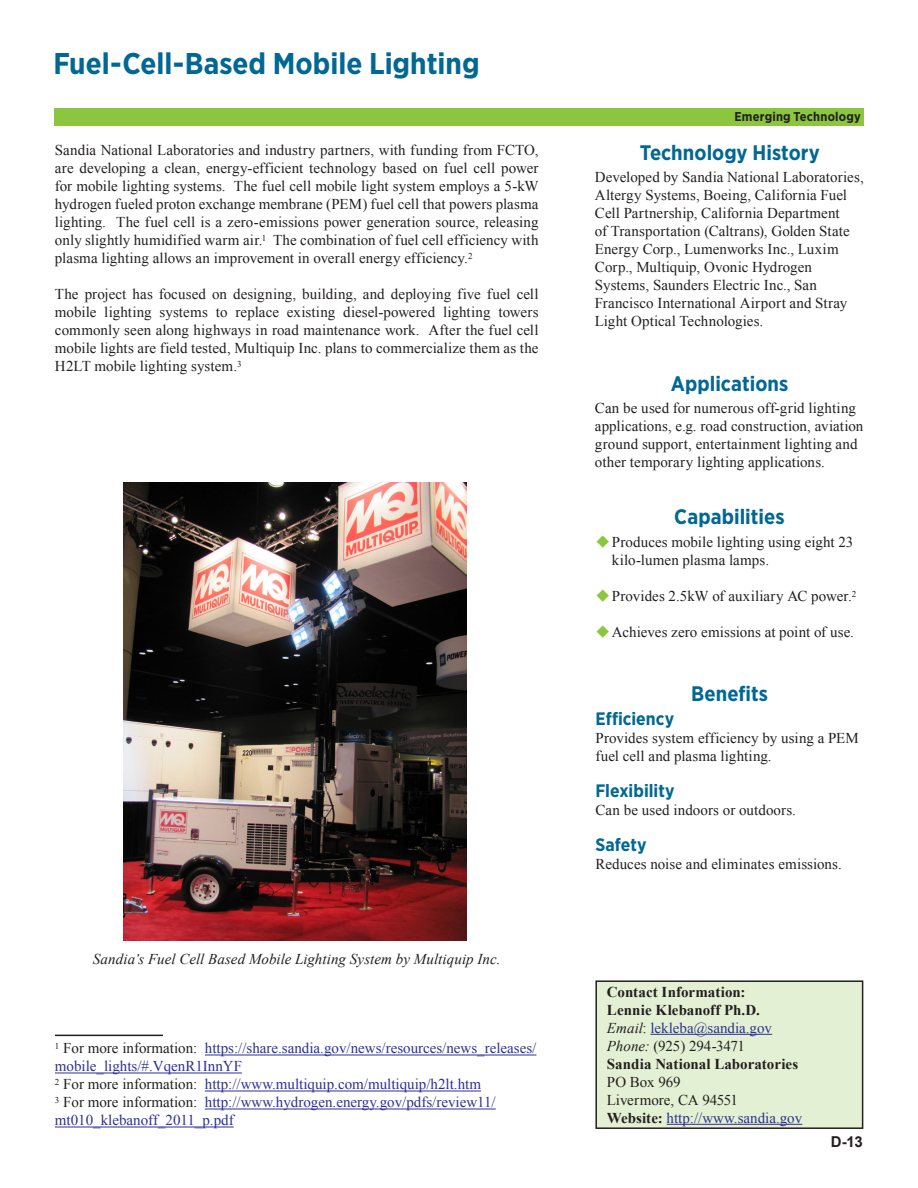
<style>
.page{position:relative;width:918px;height:1188px;background:#fff}
.page>*{position:absolute;margin:0;border:0;box-sizing:border-box;transform-origin:0 0}
.t1{font:700 30px "Gotham Narrow";color:#006893}
.t2{font:700 21px "Gotham Narrow";color:#006893}
.t3{font:700 18px "Gotham Narrow";color:#006893}
.t4{font:15px/18px "Times New Roman";letter-spacing:.005em;color:#231f20}
.t5{font:15px/18px "Times New Roman";color:#2e3092}
.t6{font:700 15px "Times New Roman";color:#231f20}
.heading_1{font:italic 15px "Times New Roman";letter-spacing:.005em;color:#231f20}
.t7{font:700 15px "Arial";color:#231f20}
.t8{font:700 12.75px "Gotham Narrow";letter-spacing:.015em;color:#231f20}
.s1{color:#231f20}
.s2{color:#8bc63e}
.s3{font-style:italic;color:#231f20}
.s4{font-style:italic}
.s5{font-weight:700;color:#231f20}
</style>
<div class="page">
<div style="left:54px;top:108px;width:810px;height:18px;background:#8bc63e"></div>
<div style="left:596px;top:981px;width:267px;height:147px;background:#e4f0d4"></div>
<div style="left:595px;top:980px;width:268px;height:149px;border:2px solid #231f20"></div>
<hr style="left:650px;top:1034px;width:122px;height:1px;background:#2e3092">
<hr style="left:667px;top:1124px;width:135px;height:1px;background:#2e3092">
<hr style="left:55px;top:1035px;width:108px;height:1px;background:#231f20">
<hr style="left:205px;top:1055px;width:331px;height:1px;background:#2e3092">
<hr style="left:55px;top:1073px;width:187px;height:1px;background:#2e3092">
<hr style="left:205px;top:1091px;width:276px;height:1px;background:#2e3092">
<hr style="left:205px;top:1109px;width:291px;height:1px;background:#2e3092">
<hr style="left:55px;top:1127px;width:179px;height:1px;background:#2e3092">
<img style="left:123px;top:483px;width:343px;height:457px">
<p class="t1" style="left:53px;top:44px;width:428px">Fuel-Cell-Based Mobile Lighting</p>
<p class="t4" style="left:55px;top:141px;width:485px;text-align:justify">Sandia National Laboratories and industry partners, with funding from FCTO, are developing a clean, energy-efficient technology based on fuel cell power for mobile lighting systems. The fuel cell mobile light system employs a 5-kW hydrogen fueled proton exchange membrane (PEM) fuel cell that powers plasma lighting. The fuel cell is a zero-emissions power generation source, releasing only slightly humidified warm air.<sup>1</sup> The combination of fuel cell efficiency with plasma lighting allows an improvement in overall energy efficiency.<sup>2</sup></p>
<p class="t4" style="left:55px;top:285px;width:485px;text-align:justify">The project has focused on designing, building, and deploying five fuel cell mobile lighting systems to replace existing diesel-powered lighting towers commonly seen along highways in road maintenance work. After the fuel cell mobile lights are field tested, Multiquip Inc. plans to commercialize them as the H2LT mobile lighting system.<sup>3</sup></p>
<p class="heading_1" style="left:93px;top:949px;width:409px">Sandia’s Fuel Cell Based Mobile Lighting System by Multiquip Inc.</p>
<p class="t5" style="left:55px;top:1039px;width:483px"><sup>1</sup> <span class="s1">For more information:</span> https://share.sandia.gov/news/resources/news_releases/ mobile_lights/#.VqenR1InnYF</p>
<p class="t5" style="left:55px;top:1075px;width:428px"><sup>2</sup> <span class="s1">For more information:</span> http://www.multiquip.com/multiquip/h2lt.htm</p>
<p class="t5" style="left:55px;top:1093px;width:442px"><sup>3</sup> <span class="s1">For more information:</span> http://www.hydrogen.energy.gov/pdfs/review11/ mt010_klebanoff_2011_p.pdf</p>
<p class="t8" style="left:734px;top:109px;width:128px">Emerging Technology</p>
<p class="t2" style="left:640px;top:139px;width:182px">Technology History</p>
<p class="t4" style="left:595px;top:168px;width:270px">Developed by Sandia National Laboratories, Altergy Systems, Boeing, California Fuel Cell Partnership, California Department<br>of Transportation (Caltrans), Golden State Energy Corp., Lumenworks Inc., Luxim Corp., Multiquip, Ovonic Hydrogen Systems, Saunders Electric Inc., San Francisco International Airport and Stray Light Optical Technologies.</p>
<p class="t2" style="left:671px;top:370px;width:119px">Applications</p>
<p class="t4" style="left:595px;top:399px;width:270px">Can be used for numerous off-grid lighting applications, e.g. road construction, aviation ground support, entertainment lighting and other temporary lighting applications.</p>
<p class="t2" style="left:674px;top:503px;width:112px">Capabilities</p>
<p class="t4" style="left:612px;top:533px;width:243px;text-indent:-16px"><span class="s2">◆</span>Produces mobile lighting using eight 23 kilo-lumen plasma lamps.</p>
<p class="t4" style="left:595px;top:587px;width:262px"><span class="s2">◆</span>Provides 2.5kW of auxiliary AC power.<sup>2</sup></p>
<p class="t4" style="left:595px;top:623px;width:260px"><span class="s2">◆</span>Achieves zero emissions at point of use.</p>
<p class="t2" style="left:691px;top:680px;width:78px">Benefits</p>
<p class="t3" style="left:595px;top:707px;width:80px">Efficiency</p>
<p class="t4" style="left:595px;top:729px;width:265px">Provides system efficiency by using a PEM fuel cell and plasma lighting.</p>
<p class="t3" style="left:595px;top:779px;width:81px">Flexibility</p>
<p class="t4" style="left:595px;top:801px;width:202px">Can be used indoors or outdoors.</p>
<p class="t3" style="left:595px;top:833px;width:53px">Safety</p>
<p class="t4" style="left:595px;top:855px;width:248px">Reduces noise and eliminates emissions.</p>
<p class="t6" style="left:607px;top:981px;width:140px">Contact Information:</p>
<p class="t6" style="left:607px;top:999px;width:155px">Lennie Klebanoff Ph.D.</p>
<p class="t5" style="left:607px;top:1018px;width:167px"><span class="s3">Email</span><span class="s1">:</span> lekleba@sandia.gov</p>
<p class="t4" style="left:607px;top:1036px;width:140px"><span class="s4">Phone:</span> (925) 294-3471</p>
<p class="t6" style="left:607px;top:1053px;width:193px">Sandia National Laboratories</p>
<p class="t4" style="left:607px;top:1072px;width:75px">PO Box 969</p>
<p class="t4" style="left:607px;top:1090px;width:132px">Livermore, CA 94551</p>
<p class="t5" style="left:607px;top:1108px;width:197px"><span class="s5">Website:</span> http://www.sandia.gov</p>
<p class="t7" style="left:831px;top:1132px;width:34px">D-13</p>
</div>
